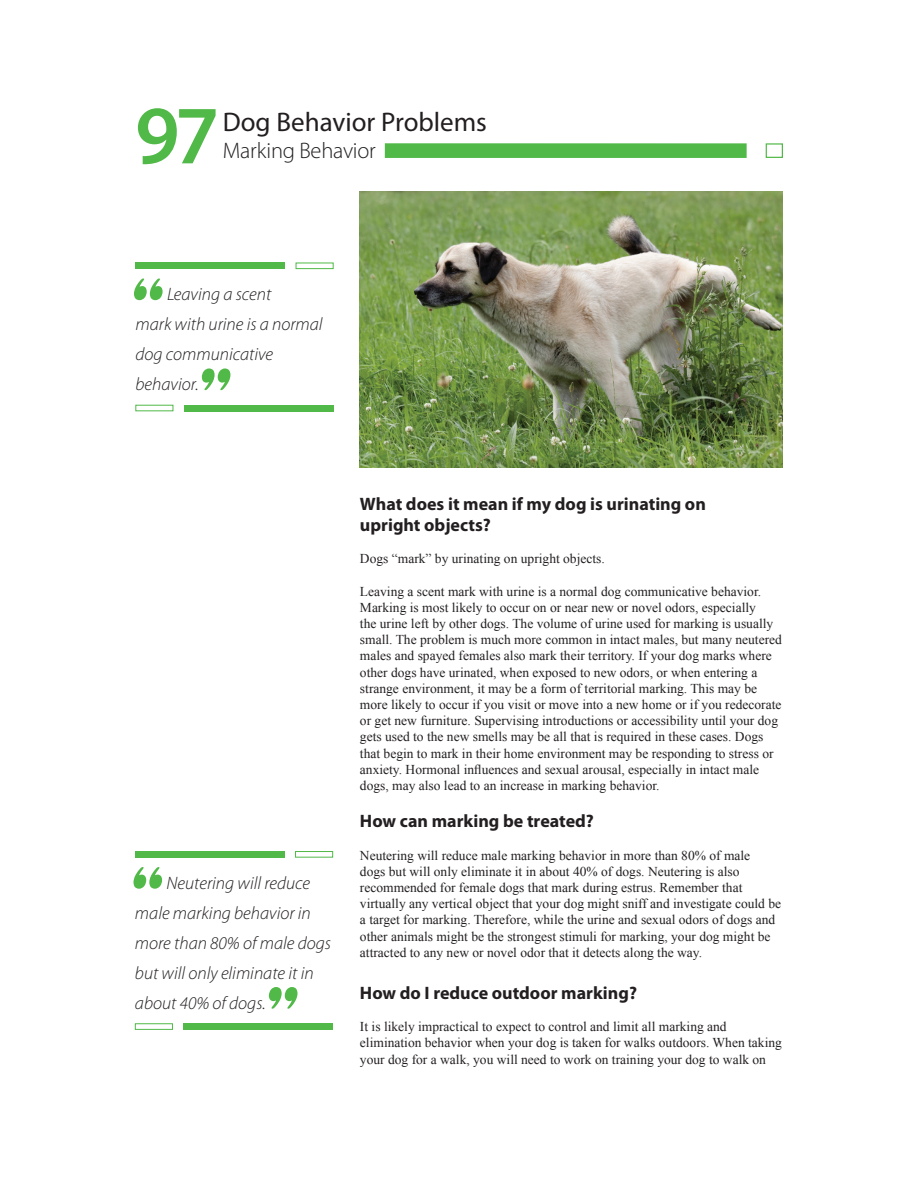
<style>
.page{position:relative;width:918px;height:1188px;background:#fff}
.page>*{position:absolute;margin:0;border:0;box-sizing:border-box;transform-origin:0 0}
.t1{font:600 83.4px "Myriad Pro";color:#51b948}
.t2{font:27px "Myriad Pro";color:#231f20}
.t3{font:300 22.5px "Myriad Pro";letter-spacing:-.01em;color:#231f20}
.t4{font:italic 300 18px/30px "Myriad Pro";color:#231f20}
.t5{font:700 18px/21px "Myriad Pro";color:#231f20}
.t6{font:13.5px/16.2px "Times New Roman";color:#231f20}
</style>
<div class="page">
<div style="left:385px;top:143px;width:362px;height:15px;background:#51b948"></div>
<div style="left:766px;top:143px;width:17px;height:15px;border:1px solid #51b948"></div>
<img style="left:360px;top:191px;width:423px;height:277px">
<div style="left:135px;top:263px;width:150px;height:6px;background:#51b948"></div>
<div style="left:296px;top:263px;width:37px;height:6px;border:1px solid #51b948"></div>
<svg style="left:134px;top:278px;width:29px;height:22px"></svg>
<svg style="left:202px;top:368px;width:28px;height:22px"></svg>
<div style="left:184px;top:405px;width:149px;height:6px;background:#51b948"></div>
<div style="left:135px;top:405px;width:38px;height:6px;border:1px solid #51b948"></div>
<div style="left:135px;top:851px;width:150px;height:6px;background:#51b948"></div>
<div style="left:295px;top:851px;width:38px;height:6px;border:1px solid #51b948"></div>
<svg style="left:133px;top:867px;width:29px;height:22px"></svg>
<svg style="left:269px;top:987px;width:29px;height:22px"></svg>
<div style="left:183px;top:1023px;width:150px;height:7px;background:#51b948"></div>
<div style="left:135px;top:1023px;width:38px;height:7px;border:1px solid #51b948"></div>
<p class="t1" style="left:135px;top:82px;width:86px">97</p>
<p class="t2" style="left:223px;top:105px;width:266px">Dog Behavior Problems</p>
<p class="t3" style="left:223px;top:138px;width:155px">Marking Behavior</p>
<p class="t4" style="left:135px;top:280px;width:189px;text-indent:32px">Leaving a scent<br>mark with urine is a normal dog communicative behavior.</p>
<p class="t4" style="left:135px;top:868px;width:198px;text-indent:32px">Neutering will reduce male marking behavior in more than 80% of male dogs but will only eliminate it in about 40% of dogs.</p>
<p class="t5" style="left:360px;top:493px;width:347px">What does it mean if my dog is urinating on upright objects?</p>
<p class="t6" style="left:360px;top:550px;width:246px">Dogs “mark” by urinating on upright objects.</p>
<p class="t6" style="left:360px;top:583px;width:423px">Leaving a scent mark with urine is a normal dog communicative behavior.<br>Marking is most likely to occur on or near new or novel odors, especially<br>the urine left by other dogs. The volume of urine used for marking is usually small. The problem is much more common in intact males, but many neutered males and spayed females also mark their territory. If your dog marks where other dogs have urinated, when exposed to new odors, or when entering a strange environment, it may be a form of territorial marking. This may be more likely to occur if you visit or move into a new home or if you redecorate or get new furniture. Supervising introductions or accessibility until your dog gets used to the new smells may be all that is required in these cases. Dogs that begin to mark in their home environment may be responding to stress or anxiety. Hormonal influences and sexual arousal, especially in intact male dogs, may also lead to an increase in marking behavior.</p>
<p class="t5" style="left:360px;top:810px;width:235px">How can marking be treated?</p>
<p class="t6" style="left:360px;top:847px;width:423px">Neutering will reduce male marking behavior in more than 80% of male<br>dogs but will only eliminate it in about 40% of dogs. Neutering is also recommended for female dogs that mark during estrus. Remember that virtually any vertical object that your dog might sniff and investigate could be a target for marking. Therefore, while the urine and sexual odors of dogs and other animals might be the strongest stimuli for marking, your dog might be attracted to any new or novel odor that it detects along the way.</p>
<p class="t5" style="left:360px;top:982px;width:279px">How do I reduce outdoor marking?</p>
<p class="t6" style="left:360px;top:1018px;width:423px">It is likely impractical to expect to control and limit all marking and elimination behavior when your dog is taken for walks outdoors. When taking your dog for a walk, you will need to work on training your dog to walk on</p>
</div>
